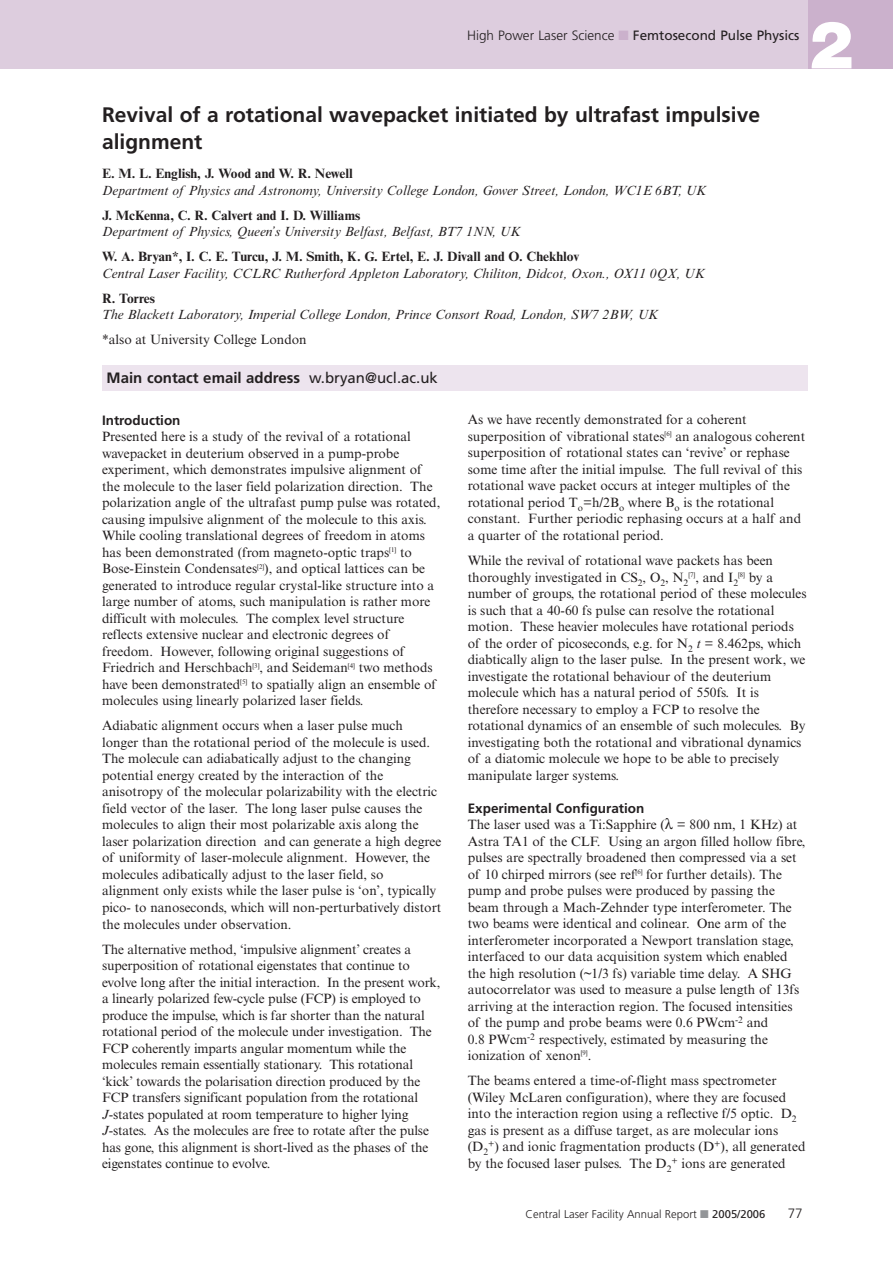
<style>
.page{position:relative;width:893px;height:1263px;background:#fff}
.page>*{position:absolute;margin:0;border:0;box-sizing:border-box;transform-origin:0 0}
.t1{font:900 66px "Helvetica Neue";color:#fff}
.t2{font:700 21px/27px "Frutiger";color:#231f20}
.t3{font:700 15px "Frutiger";color:#231f20}
.t4{font:13.5px/16.5px "Times NRMT";color:#231f20}
.t5{font:italic 13.5px "Times NRMT";color:#231f20}
.t6{font:700 13.5px "Times NRMT";color:#231f20}
.t7{font:13.5px "Frutiger";color:#231f20}
.t8{font:700 13.5px "Frutiger";color:#231f20}
.t9{font:300 13.5px "Frutiger";color:#231f20}
.t10{font:300 11.25px "Frutiger";color:#231f20}
.t11{font:6.75px "Times NRMT";color:#231f20}
.s1{font-weight:300}
.s2{color:#cbb1cc}
.s3{font-weight:400}
.s4{font-style:italic}
.s5{font-size:13.5px}
.s6{color:#939598}
</style>
<div class="page">
<div style="left:102px;top:366px;width:706px;height:25px;background:#ede4ee"></div>
<div style="left:808px;top:0;width:85px;height:68px;background:#cbb1cc"></div>
<div style="left:0;top:0;width:808px;height:68px;background:#ddcdde"></div>
<p class="t7" style="left:467px;top:30px;width:334px"><span class="s1">High Power Laser Science</span> <span class="s2">■</span> Femtosecond Pulse Physics</p>
<h1 class="t1" style="left:809px;top:21px;width:46px">2</h1>
<h2 class="t2" style="left:102px;top:103px;width:659px">Revival of a rotational wavepacket initiated by ultrafast impulsive alignment</h2>
<p class="t6" style="left:102px;top:169px;width:252px">E. M. L. English, J. Wood and W. R. Newell</p>
<p class="t5" style="left:102px;top:185px;width:605px">Department of Physics and Astronomy, University College London, Gower Street, London, WC1E 6BT, UK</p>
<p class="t6" style="left:102px;top:211px;width:260px">J. McKenna, C. R. Calvert and I. D. Williams</p>
<p class="t5" style="left:102px;top:227px;width:419px">Department of Physics, Queen’s University Belfast, Belfast, BT7 1NN, UK</p>
<p class="t6" style="left:102px;top:252px;width:479px">W. A. Bryan*, I. C. E. Turcu, J. M. Smith, K. G. Ertel, E. J. Divall and O. Chekhlov</p>
<p class="t5" style="left:102px;top:268px;width:604px">Central Laser Facility, CCLRC Rutherford Appleton Laboratory, Chiliton, Didcot, Oxon., OX11 0QX, UK</p>
<p class="t6" style="left:102px;top:294px;width:54px">R. Torres</p>
<p class="t5" style="left:102px;top:310px;width:557px">The Blackett Laboratory, Imperial College London, Prince Consort Road, London, SW7 2BW, UK</p>
<p class="t4" style="left:102px;top:333px;width:206px">*also at University College London</p>
<p class="t3" style="left:107px;top:372px;width:333px">Main contact email address <span class="s3">w.bryan@ucl.ac.uk</span></p>
<p class="t8" style="left:102px;top:415px;width:80px">Introduction</p>
<p class="t4" style="left:102px;top:430px;width:340px">Presented here is a study of the revival of a rotational wavepacket in deuterium observed in a pump-probe experiment, which demonstrates impulsive alignment of the molecule to the laser field polarization direction. The polarization angle of the ultrafast pump pulse was rotated, causing impulsive alignment of the molecule to this axis.<br>While cooling translational degrees of freedom in atoms has been demonstrated (from magneto-optic traps<sup>[1]</sup> to Bose-Einstein Condensates<sup>[2]</sup>), and optical lattices can be generated to introduce regular crystal-like structure into a large number of atoms, such manipulation is rather more difficult with molecules. The complex level structure reflects extensive nuclear and electronic degrees of freedom. However, following original suggestions of Friedrich and Herschbach<sup>[3]</sup>, and Seideman<sup>[4]</sup> two methods have been demonstrated<sup>[5]</sup> to spatially align an ensemble of molecules using linearly polarized laser fields.</p>
<p class="t4" style="left:102px;top:719px;width:341px">Adiabatic alignment occurs when a laser pulse much longer than the rotational period of the molecule is used.<br>The molecule can adiabatically adjust to the changing potential energy created by the interaction of the anisotropy of the molecular polarizability with the electric field vector of the laser. The long laser pulse causes the molecules to align their most polarizable axis along the laser polarization direction and can generate a high degree of uniformity of laser-molecule alignment. However, the molecules adibatically adjust to the laser field, so alignment only exists while the laser pulse is ‘on’, typically pico- to nanoseconds, which will non-perturbatively distort the molecules under observation.</p>
<p class="t4" style="left:102px;top:942px;width:340px">The alternative method, ‘impulsive alignment’ creates a superposition of rotational eigenstates that continue to evolve long after the initial interaction. In the present work, a linearly polarized few-cycle pulse (FCP) is employed to produce the impulse, which is far shorter than the natural rotational period of the molecule under investigation. The FCP coherently imparts angular momentum while the molecules remain essentially stationary. This rotational ‘kick’ towards the polarisation direction produced by the FCP transfers significant population from the rotational <span class="s4">J</span>-states populated at room temperature to higher lying <span class="s4">J</span>-states. As the molecules are free to rotate after the pulse has gone, this alignment is short-lived as the phases of the eigenstates continue to evolve.</p>
<p class="t4" style="left:468px;top:413px;width:339px">As we have recently demonstrated for a coherent superposition of vibrational states<sup>[6]</sup> an analogous coherent superposition of rotational states can ‘revive’ or rephase some time after the initial impulse. The full revival of this rotational wave packet occurs at integer multiples of the rotational period T<sub>o</sub>=h/2B<sub>o</sub> where B<sub>o</sub> is the rotational constant. Further periodic rephasing occurs at a half and a quarter of the rotational period.</p>
<p class="t4" style="left:468px;top:553px;width:307px">While the revival of rotational wave packets has been thoroughly investigated in CS<sub>2</sub>, O<sub>2</sub>, N<sub>2</sub><sup>[7]</sup>, and I<sub>2</sub></p>
<p class="t11" style="left:738px;top:572px;width:37px">[8] <span class="s5">by a</span></p>
<p class="t4" style="left:468px;top:586px;width:340px">number of groups, the rotational period of these molecules is such that a 40-60 fs pulse can resolve the rotational motion. These heavier molecules have rotational periods of the order of picoseconds, e.g. for N<sub>2</sub> <span class="s4">t</span> = 8.462ps, which diabtically align to the laser pulse. In the present work, we investigate the rotational behaviour of the deuterium molecule which has a natural period of 550fs. It is therefore necessary to employ a FCP to resolve the rotational dynamics of an ensemble of such molecules. By investigating both the rotational and vibrational dynamics of a diatomic molecule we hope to be able to precisely manipulate larger systems.</p>
<p class="t8" style="left:468px;top:802px;width:178px">Experimental Configuration</p>
<p class="t4" style="left:468px;top:817px;width:339px">The laser used was a Ti:Sapphire ( = 800 nm, 1 KHz) at Astra TA1 of the CLF. Using an argon filled hollow fibre, pulses are spectrally broadened then compressed via a set of 10 chirped mirrors (see ref<sup>[6]</sup> for further details). The pump and probe pulses were produced by passing the beam through a Mach-Zehnder type interferometer. The two beams were identical and colinear. One arm of the interferometer incorporated a Newport translation stage, interfaced to our data acquisition system which enabled the high resolution (~1/3 fs) variable time delay. A SHG autocorrelator was used to measure a pulse length of 13fs arriving at the interaction region. The focused intensities of the pump and probe beams were 0.6 PWcm<sup>-2</sup> and<br>0.8 PWcm<sup>-2</sup> respectively, estimated by measuring the ionization of xenon<sup>[9]</sup>.</p>
<p class="t4" style="left:468px;top:1073px;width:339px">The beams entered a time-of-flight mass spectrometer (Wiley McLaren configuration), where they are focused into the interaction region using a reflective f/5 optic. D<sub>2 </sub>gas is present as a diffuse target, as are molecular ions (D<sub>2</sub><sup>+</sup>) and ionic fragmentation products (D<sup>+</sup>), all generated by the focused laser pulses. The D<sub>2</sub><sup>+</sup> ions are generated</p>
<p class="t10" style="left:526px;top:1210px;width:241px">Central Laser Facility Annual Report <span class="s6">■</span> <span class="s3">2005/2006</span></p>
<p class="t9" style="left:788px;top:1208px;width:17px">77</p>
</div>
